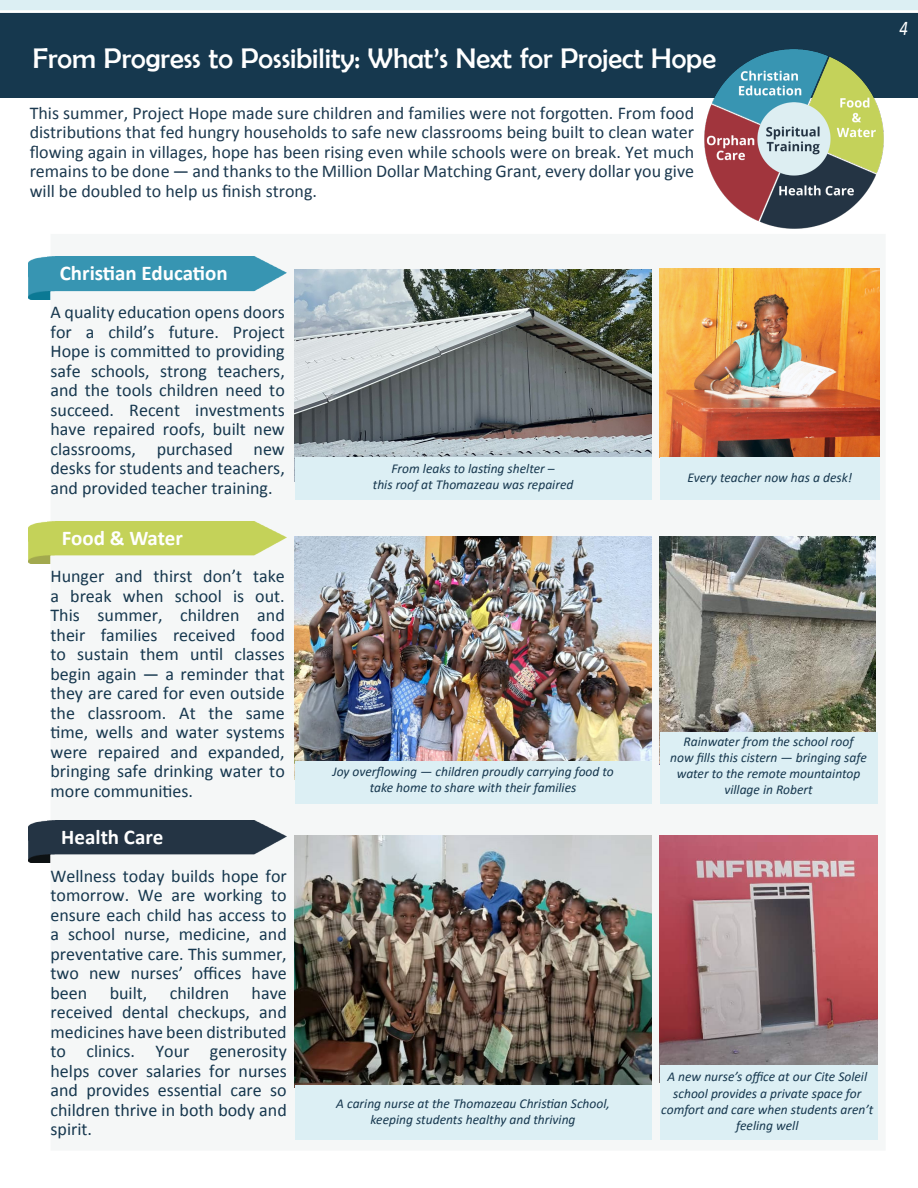
<style>
.page{position:relative;width:918px;height:1188px;background:#fff}
.page>*{position:absolute;margin:0;border:0;box-sizing:border-box;transform-origin:0 0}
.Intro_Paragraph{font:28.5px "Berlin Sans FB";color:#fff}
.t1{font:700 21px "Calibri";color:#fff}
.sidebar{font:italic 21px "Calibri";color:#fff;scale:.8 1}
.t2{font:18px/19.5px "Calibri";color:#16374e;text-align:justify}
.t3{font:18px/19.5px "Calibri";color:#1c394f;text-align:justify}
.t4{font:italic 13.5px/16.2px "Calibri";color:#16374e;text-align:center}
</style>
<div class="page">
<svg style="left:0;top:0;width:918px;height:98px;background:#345366"></svg>
<hr style="left:917px;top:707px;width:1px;height:326px;background:#dceff4">
<div style="left:51px;top:234px;width:835px;height:917px;background:#f5f7f7"></div>
<img style="left:700px;top:45px;width:194px;height:193px">
<img style="left:295px;top:270px;width:356px;height:187px">
<img style="left:295px;top:537px;width:356px;height:224px">
<img style="left:29px;top:820px;width:257px;height:43px">
<img style="left:28px;top:257px;width:258px;height:42px">
<img style="left:29px;top:521px;width:258px;height:43px">
<img style="left:660px;top:269px;width:220px;height:188px">
<div style="left:660px;top:457px;width:220px;height:42px;background:#dceff4"></div>
<div style="left:295px;top:457px;width:356px;height:42px;background:#dceff4"></div>
<img style="left:295px;top:835px;width:356px;height:251px">
<img style="left:660px;top:835px;width:217px;height:230px">
<img style="left:660px;top:537px;width:216px;height:195px">
<div style="left:295px;top:761px;width:356px;height:42px;background:#dceff4"></div>
<div style="left:660px;top:732px;width:217px;height:71px;background:#dceff4"></div>
<div style="left:295px;top:1086px;width:356px;height:54px;background:#dceff4"></div>
<div style="left:660px;top:1065px;width:217px;height:75px;background:#dceff4"></div>
<p class="Intro_Paragraph" style="left:33px;top:42px;width:685px">From Progress to Possibility: What’s Next for Project Hope</p>
<p class="t3" style="left:30px;top:103px;width:666px">This summer, Project Hope made sure children and families were not forgotten. From food distributions that fed hungry households to safe new classrooms being built to clean water flowing again in villages, hope has been rising even while schools were on break. Yet much remains to be done — and thanks to the Million Dollar Matching Grant, every dollar you give will be doubled to help us finish strong.</p>
<p class="sidebar" style="left:899px;top:13px;width:12px">4</p>
<p class="t1" style="left:60px;top:260px;width:169px">Christian Education</p>
<p class="t2" style="left:51px;top:303px;width:236px">A quality education opens doors for a child’s future. Project Hope is committed to providing safe schools, strong teachers, and the tools children need to succeed. Recent investments have repaired roofs, built new classrooms, purchased new desks for students and teachers, and provided teacher training.</p>
<p class="t1" style="left:62px;top:525px;width:123px">Food &amp; Water</p>
<p class="t2" style="left:51px;top:567px;width:236px">Hunger and thirst don’t take a break when school is out.<br>This summer, children and their families received food to sustain them until classes begin again — a reminder that they are cared for even outside the classroom. At the same time, wells and water systems were repaired and expanded, bringing safe drinking water to more communities.</p>
<p class="t1" style="left:61px;top:824px;width:103px">Health Care</p>
<p class="t2" style="left:51px;top:866px;width:238px">Wellness today builds hope for tomorrow. We are working to ensure each child has access to a school nurse, medicine, and preventative care. This summer, two new nurses’ offices have been built, children have received dental checkups, and medicines have been distributed to clinics. Your generosity helps cover salaries for nurses and provides essential care so children thrive in both body and spirit.</p>
<p class="t4" style="left:392px;top:460px;width:165px">From leaks to lasting shelter –</p>
<p class="t4" style="left:373px;top:476px;width:202px">this roof at Thomazeau was repaired</p>
<p class="t4" style="left:332px;top:763px;width:283px">Joy overflowing — children proudly carrying food to take home to share with their families</p>
<p class="t4" style="left:336px;top:1095px;width:275px">A caring nurse at the Thomazeau Christian School,</p>
<p class="t4" style="left:371px;top:1111px;width:206px">keeping students healthy and thriving</p>
<p class="t4" style="left:687px;top:469px;width:166px">Every teacher now has a desk!</p>
<p class="t4" style="left:670px;top:732px;width:198px">Rainwater from the school roof now fills this cistern — bringing safe water to the remote mountaintop village in Robert</p>
<p class="t4" style="left:661px;top:1068px;width:214px">A new nurse’s office at our Cite Soleil school provides a private space for comfort and care when students aren’t feeling well</p>
</div>
